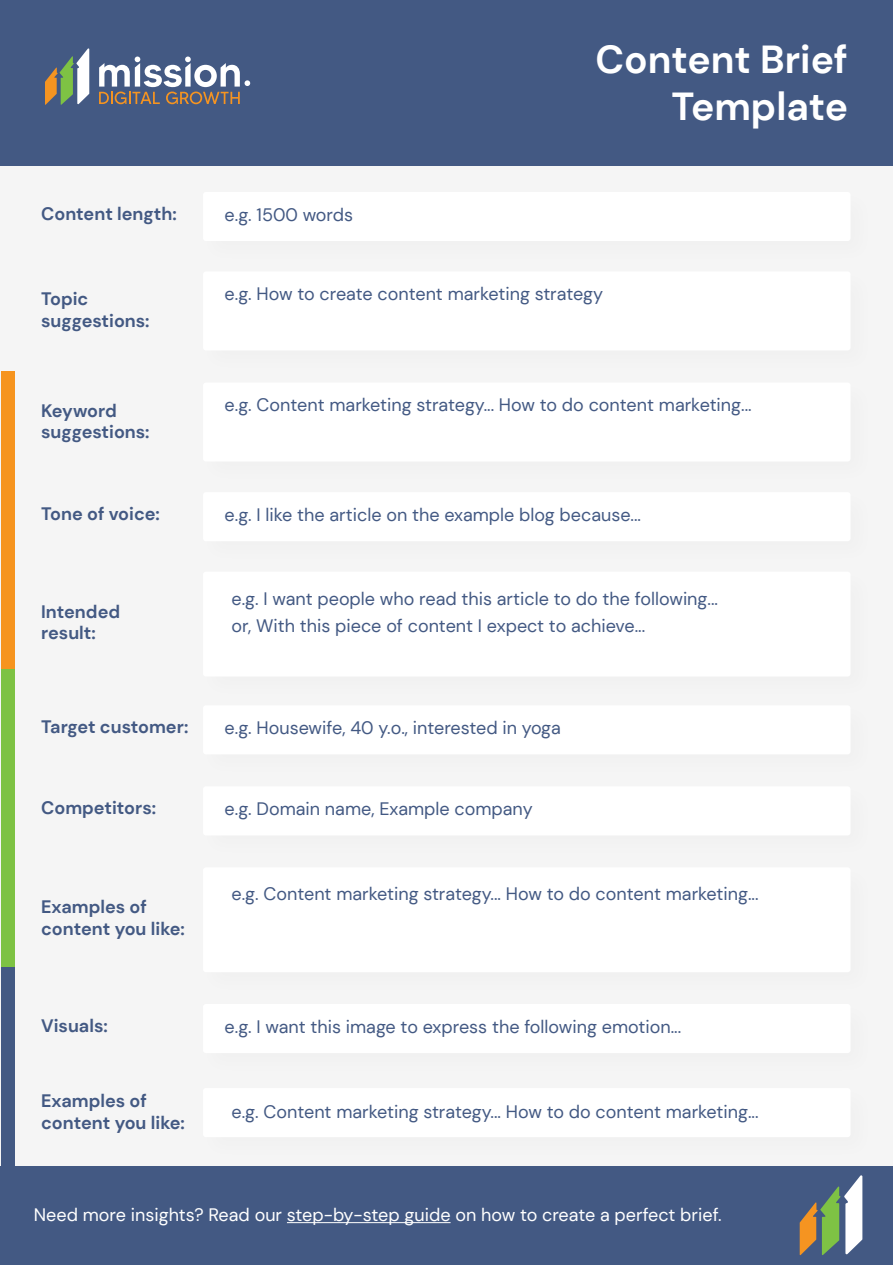
<style>
.page{position:relative;width:893px;height:1265px;background:#fff}
.page>*{position:absolute;margin:0;border:0;box-sizing:border-box;transform-origin:0 0}
.t1{font:700 39px/46.8px "DM Sans";color:#fff;text-align:right}
.t2{font:18px/27px "DM Sans";color:#435983}
.t3{font:700 18px/21.6px "DM Sans";color:#435983}
.t4{font:18px "DM Sans";color:#fff}
</style>
<div class="page">
<div style="left:0;top:165px;width:893px;height:1098px;background:#f5f5f5"></div>
<div style="left:0;top:0;width:893px;height:165px;background:#435983"></div>
<div style="left:0;top:1166px;width:893px;height:98px;background:#435983"></div>
<svg style="left:45px;top:48px;width:44px;height:57px"></svg>
<svg style="left:99px;top:57px;width:151px;height:47px"></svg>
<svg style="left:800px;top:1175px;width:62px;height:79px"></svg>
<div style="left:203px;top:192px;width:647px;height:49px;background:#fff;border-radius:3px"></div>
<div style="left:203px;top:492px;width:647px;height:49px;background:#fff;border-radius:3px"></div>
<div style="left:203px;top:705px;width:647px;height:49px;background:#fff;border-radius:3px"></div>
<div style="left:203px;top:786px;width:647px;height:49px;background:#fff;border-radius:3px"></div>
<div style="left:203px;top:1003px;width:647px;height:49px;background:#fff;border-radius:3px"></div>
<div style="left:203px;top:1087px;width:647px;height:49px;background:#fff;border-radius:3px"></div>
<div style="left:203px;top:271px;width:647px;height:79px;background:#fff;border-radius:3px"></div>
<div style="left:203px;top:382px;width:647px;height:79px;background:#fff;border-radius:3px"></div>
<div style="left:203px;top:571px;width:647px;height:105px;background:#fff;border-radius:3px"></div>
<div style="left:203px;top:867px;width:647px;height:105px;background:#fff;border-radius:3px"></div>
<div style="left:1px;top:371px;width:13px;height:298px;background:#f6941e"></div>
<div style="left:1px;top:669px;width:13px;height:297px;background:#7dc243"></div>
<div style="left:1px;top:967px;width:13px;height:297px;background:#435983"></div>
<hr style="left:287px;top:1221px;width:164px;height:1px;background:#fff">
<p class="t3" style="left:41px;top:203px;width:137px">Content length:</p>
<p class="t2" style="left:225px;top:201px;width:130px">e.g. 1500 words</p>
<h1 class="t1" style="left:595px;top:36px;width:254px">Content Brief<br>Template</h1>
<p class="t3" style="left:41px;top:288px;width:110px">Topic suggestions:</p>
<p class="t2" style="left:225px;top:280px;width:380px">e.g. How to create content marketing strategy</p>
<p class="t3" style="left:41px;top:399px;width:110px">Keyword suggestions:</p>
<p class="t2" style="left:225px;top:391px;width:529px">e.g. Content marketing strategy... How to do content marketing...</p>
<p class="t3" style="left:41px;top:503px;width:120px">Tone of voice:</p>
<p class="t2" style="left:225px;top:501px;width:418px">e.g. I like the article on the example blog because...</p>
<p class="t3" style="left:41px;top:600px;width:80px">Intended result:</p>
<p class="t2" style="left:231px;top:584px;width:488px">e.g. I want people who read this article to do the following... or, With this piece of content I expect to achieve...</p>
<p class="t3" style="left:41px;top:716px;width:149px">Target customer:</p>
<p class="t2" style="left:225px;top:714px;width:338px">e.g. Housewife, 40 y.o., interested in yoga</p>
<p class="t3" style="left:41px;top:797px;width:116px">Competitors:</p>
<p class="t2" style="left:225px;top:795px;width:310px">e.g. Domain name, Example company</p>
<p class="t3" style="left:41px;top:896px;width:145px">Examples of content you like:</p>
<p class="t2" style="left:231px;top:880px;width:529px">e.g. Content marketing strategy... How to do content marketing...</p>
<p class="t3" style="left:41px;top:1014px;width:68px">Visuals:</p>
<p class="t2" style="left:225px;top:1012px;width:458px">e.g. I want this image to express the following emotion...</p>
<p class="t3" style="left:41px;top:1089px;width:145px">Examples of content you like:</p>
<p class="t2" style="left:231px;top:1097px;width:529px">e.g. Content marketing strategy... How to do content marketing...</p>
<p class="t4" style="left:34px;top:1203px;width:689px">Need more insights? Read our step-by-step guide on how to create a perfect brief.</p>
</div>
